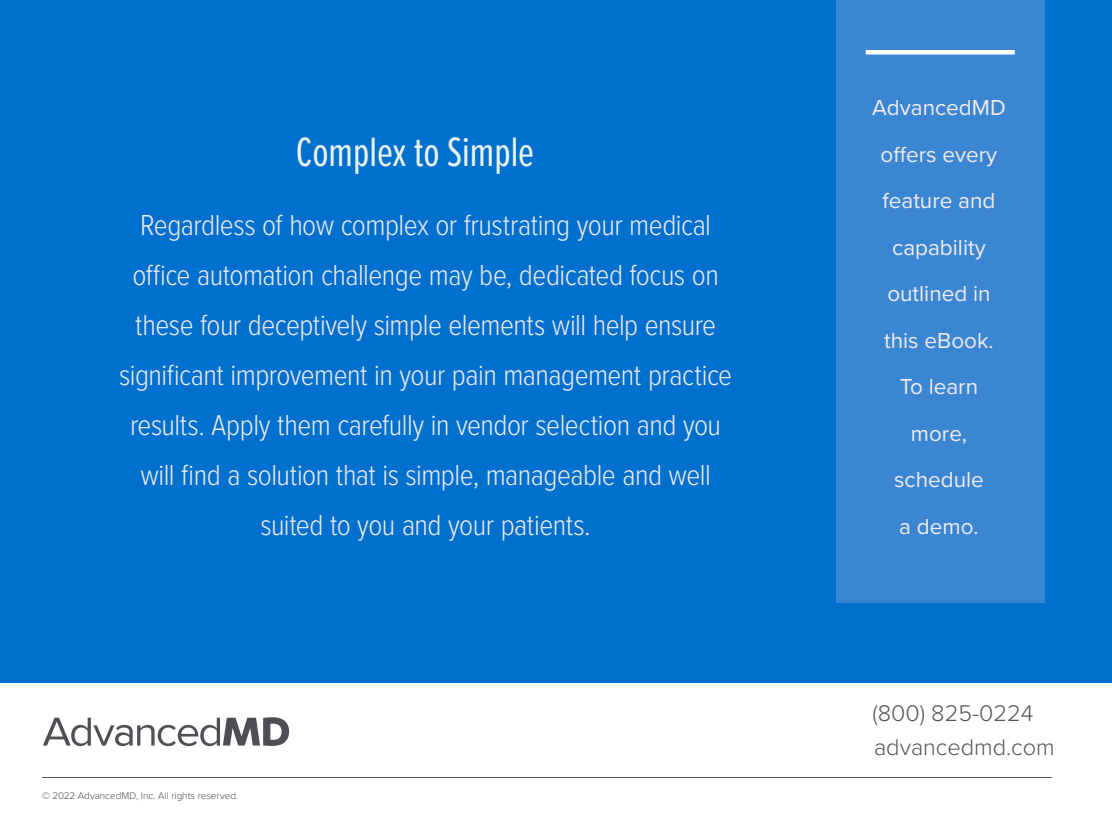
<style>
.page{position:relative;width:1112px;height:834px;background:#fff}
.page>*{position:absolute;margin:0;border:0;box-sizing:border-box;transform-origin:0 0}
.t1{font:42.5px "Proxima Nova Ex Cn";color:#edf5eb}
.t2{font:300 30px/50px "Proxima Nova Cond";letter-spacing:-.015em;color:#f1ebec;text-align:center}
.t3{font:300 23.5px "Proxima Nova";color:#52555b}
.t4{font:22.5px/46.5px "Proxima Nova";color:#f1ebec;text-align:center}
.t5{font:300 10px "Proxima Nova";letter-spacing:-.005em;color:#484f55}
</style>
<div class="page">
<div style="left:0;top:0;width:1112px;height:682px;background:#0070ce"></div>
<div style="left:836px;top:0;width:208px;height:603px;background:#3b86d3"></div>
<hr style="left:866px;top:50px;width:149px;height:4px;background:#fff">
<hr style="left:42px;top:777px;width:1010px;height:1px;background:#52555b">
<svg style="left:43px;top:717px;width:246px;height:29px"></svg>
<h1 class="t1" style="left:296px;top:121px;width:240px">Complex to Simple</h1>
<p class="t2" style="left:119px;top:198px;width:614px">Regardless of how complex or frustrating your medical office automation challenge may be, dedicated focus on these four deceptively simple elements will help ensure significant improvement in your pain management practice results. Apply them carefully in vendor selection and you will find a solution that is simple, manageable and well suited to you and your patients.</p>
<p class="t5" style="left:42px;top:788px;width:198px">© 2022 AdvancedMD, Inc. All rights reserved.</p>
<p class="t4" style="left:872px;top:84px;width:135px">AdvancedMD offers every feature and capability outlined in this eBook.<br>To learn more, schedule<br>a demo.</p>
<p class="t3" style="left:873px;top:696px;width:162px">(800) 825-0224</p>
<p class="t3" style="left:874px;top:730px;width:182px">advancedmd.com</p>
</div>
